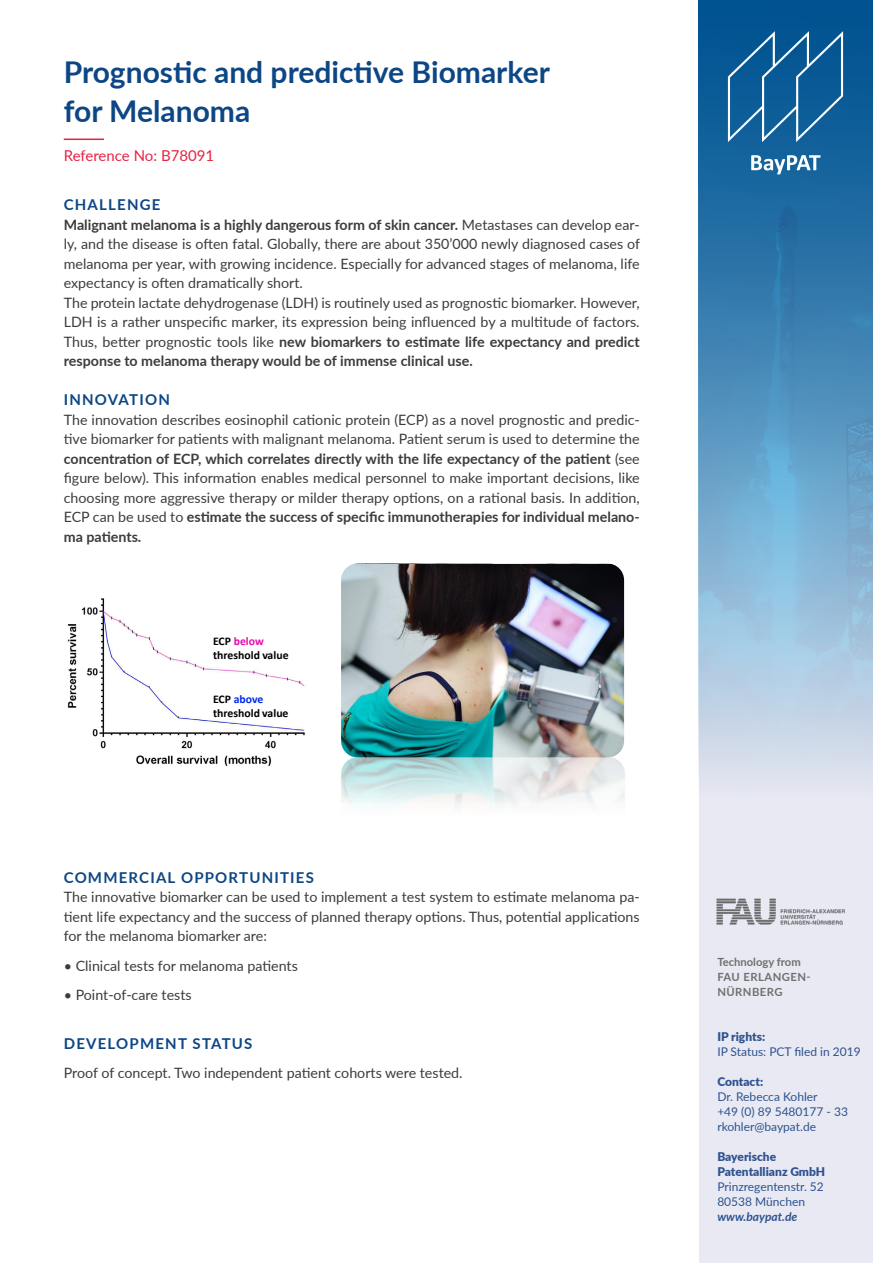
<style>
.page{position:relative;width:893px;height:1263px;background:#fff}
.page>*{position:absolute;margin:0;border:0;box-sizing:border-box;transform-origin:0 0}
.t1{font:700 30px/39px "Lato";color:#0c4684}
.t2{font:700 15px "Lato";letter-spacing:.08em;color:#0c4684}
.t3{font:15px "Lato";color:#e62343}
.t4{font:14.25px/19.5px "Lato";color:#3c3c3b;text-align:justify}
.t5{font:12px/15px "Lato";color:#2e538f}
.t6{font:900 12px/15px "Lato";color:#2e538f}
.t7{font:italic 700 12px "Lato";color:#2e538f}
.t8{font:700 11.7px/14.1px "Calibri";color:#000}
.t9{font:700 11.25px/15px "Lato";letter-spacing:.025em;color:#706f6f}
.s1{font-weight:700}
.s2{color:#e50bac}
.s3{color:#032aed}
</style>
<div class="page">
<div style="left:699px;top:0;width:173px;height:1263px;background:#e8e9f3"></div>
<img style="left:699px;top:0;width:173px;height:777px">
<svg style="left:728px;top:31px;width:115px;height:111px"></svg>
<svg style="left:751px;top:155px;width:69px;height:19px"></svg>
<hr style="left:64px;top:139px;width:40px;height:1px;background:#e62343">
<img style="left:67px;top:598px;width:238px;height:168px">
<img style="left:341px;top:757px;width:284px;height:48px">
<img style="left:341px;top:563px;width:283px;height:194px;border-radius:17px">
<img style="left:716px;top:898px;width:129px;height:27px">
<h1 class="t1" style="left:64px;top:52px;width:488px">Prognostic and predictive Biomarker for Melanoma</h1>
<p class="t3" style="left:64px;top:145px;width:152px">Reference No: B78091</p>
<p class="t2" style="left:64px;top:194px;width:98px">CHALLENGE</p>
<p class="t4" style="left:64px;top:214px;width:578px;text-align:left"><span class="s1">Malignant melanoma is a highly dangerous form of skin cancer.</span> Metastases can develop ear&shy;ly, and the disease is often fatal. Globally, there are about 350’000 newly diagnosed cases of melanoma per year, with growing incidence. Especially for advanced stages of melanoma, life expectancy is often dramatically short.<br>The protein lactate dehydrogenase (LDH) is routinely used as prognostic biomarker. However, LDH is a rather unspecific marker, its expression being influenced by a multitude of factors.<br>Thus, better prognostic tools like <span class="s1">new biomarkers to estimate life expectancy and predict response to melanoma therapy would be of immense clinical use.</span></p>
<p class="t2" style="left:64px;top:389px;width:108px">INNOVATION</p>
<p class="t4" style="left:64px;top:409px;width:577px">The innovation describes eosinophil cationic protein (ECP) as a novel prognostic and predic&shy;tive biomarker for patients with malignant melanoma. Patient serum is used to determine the <span class="s1">concentration of ECP, which correlates directly with the life expectancy of the patient</span> (see figure below). This information enables medical personnel to make important decisions, like choosing more aggressive therapy or milder therapy options, on a rational basis. In addition, ECP can be used to <span class="s1">estimate the success of specific immunotherapies for individual melano&shy;ma patients.</span></p>
<p class="t8" style="left:213px;top:634px;width:77px">ECP <span class="s2">below </span>threshold value</p>
<p class="t8" style="left:213px;top:692px;width:77px">ECP <span class="s3">above </span>threshold value</p>
<p class="t2" style="left:64px;top:866px;width:252px">COMMERCIAL OPPORTUNITIES</p>
<p class="t4" style="left:64px;top:887px;width:577px">The innovative biomarker can be used to implement a test system to estimate melanoma pa&shy;tient life expectancy and the success of planned therapy options. Thus, potential applications for the melanoma biomarker are:</p>
<p class="t4" style="left:64px;top:955px;width:236px">• Clinical tests for melanoma patients</p>
<p class="t4" style="left:64px;top:984px;width:129px">• Point-of-care tests</p>
<p class="t2" style="left:64px;top:1032px;width:190px">DEVELOPMENT STATUS</p>
<p class="t4" style="left:64px;top:1062px;width:400px">Proof of concept. Two independent patient cohorts were tested.</p>
<p class="t9" style="left:717px;top:953px;width:98px">Technology from<br>FAU ERLANGEN--<br>NÜRNBERG</p>
<p class="t6" style="left:717px;top:1028px;width:49px">IP rights:</p>
<p class="t5" style="left:717px;top:1043px;width:145px">IP Status: PCT filed in 2019</p>
<p class="t6" style="left:717px;top:1073px;width:47px">Contact:</p>
<p class="t5" style="left:717px;top:1088px;width:132px">Dr. Rebecca Kohler<br>+49 (0) 89 5480177 - 33 rkohler@baypat.de</p>
<p class="t6" style="left:717px;top:1148px;width:109px">Bayerische<br>Patentallianz GmbH</p>
<p class="t5" style="left:717px;top:1178px;width:108px">Prinzregentenstr. 52<br>80538 München</p>
<p class="t7" style="left:717px;top:1207px;width:82px">www.baypat.de</p>
</div>
